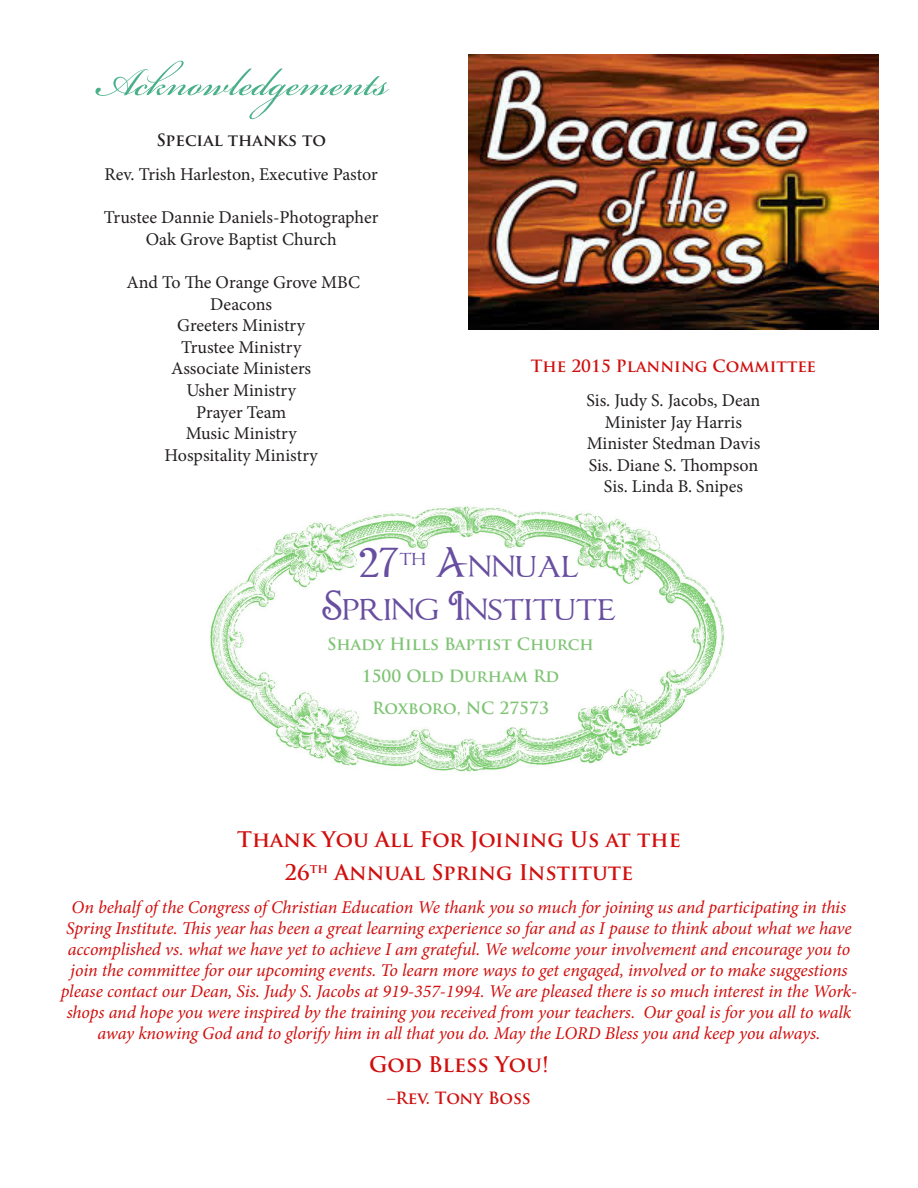
<style>
.page{position:relative;width:918px;height:1188px;background:#fff}
.page>*{position:absolute;margin:0;border:0;box-sizing:border-box;transform-origin:0 0}
.t1{font:60px "Bickham Script Pro";color:#49b08a}
.t2{font:36px "Chocolate Box";color:#684ea0}
.Name{font:700 21px "Trajan Pro";color:#d00f0e}
.Name-2{font:italic 18px/21px "Minion Pro";letter-spacing:-.01em;color:#d00f0e;text-align:center}
.t3{font:18px "Minion Pro";letter-spacing:-.005em;color:#231f20}
.Name-3{font:700 16.5px "Trajan Pro";color:#7fc474}
.Name-4{font:700 16.5px "Trajan Pro";color:#d00f0e}
.Name-5{font:700 16.5px "Trajan Pro";color:#231f20}
</style>
<div class="page">
<img style="left:210px;top:506px;width:514px;height:266px">
<img style="left:468px;top:54px;width:411px;height:276px">
<p class="t1" style="left:94px;top:39px;width:295px">Acknowledgements</p>
<p class="Name-5" style="left:156px;top:130px;width:171px">Special thanks to</p>
<p class="t3" style="left:105px;top:162px;width:275px">Rev. Trish Harleston, Executive Pastor</p>
<p class="t3" style="left:104px;top:205px;width:276px">Trustee Dannie Daniels-Photographer</p>
<p class="t3" style="left:146px;top:227px;width:192px">Oak Grove Baptist Church</p>
<p class="t3" style="left:126px;top:270px;width:235px">And To The Orange Grove MBC</p>
<p class="t3" style="left:210px;top:292px;width:63px">Deacons</p>
<p class="t3" style="left:177px;top:313px;width:129px">Greeters Ministry</p>
<p class="t3" style="left:181px;top:335px;width:122px">Trustee Ministry</p>
<p class="t3" style="left:171px;top:357px;width:142px">Associate Ministers</p>
<p class="t3" style="left:186px;top:378px;width:111px">Usher Ministry</p>
<p class="t3" style="left:196px;top:400px;width:92px">Prayer Team</p>
<p class="t3" style="left:186px;top:421px;width:112px">Music Ministry</p>
<p class="t3" style="left:165px;top:443px;width:155px">Hospsitality Ministry</p>
<p class="Name-4" style="left:531px;top:356px;width:287px">The 2015 Planning Committee</p>
<p class="t3" style="left:587px;top:388px;width:175px">Sis. Judy S. Jacobs, Dean</p>
<p class="t3" style="left:605px;top:410px;width:139px">Minister Jay Harris</p>
<p class="t3" style="left:587px;top:431px;width:175px">Minister Stedman Davis</p>
<p class="t3" style="left:589px;top:453px;width:171px">Sis. Diane S. Thompson</p>
<p class="t3" style="left:604px;top:475px;width:141px">Sis. Linda B. Snipes</p>
<p class="t2" style="left:359px;top:546px;width:221px">27<sup>th</sup> Annual</p>
<p class="t2" style="left:322px;top:589px;width:296px">Spring Institute</p>
<p class="Name-3" style="left:327px;top:634px;width:268px">Shady Hills Baptist Church</p>
<p class="Name-3" style="left:362px;top:666px;width:199px">1500 Old Durham Rd</p>
<p class="Name-3" style="left:372px;top:697px;width:178px">Roxboro, NC 27573</p>
<p class="Name" style="left:237px;top:827px;width:445px">Thank You All For Joining Us at the</p>
<p class="Name" style="left:285px;top:860px;width:350px">26<sup>th</sup> Annual Spring Institute</p>
<p class="Name-2" style="left:61px;top:897px;width:798px">On behalf of the Congress of Christian Education We thank you so much for joining us and participating in this Spring Institute. This year has been a great learning experience so far and as I pause to think about what we have accomplished vs. what we have yet to achieve I am grateful. We welcome your involvement and encourage you to join the committee for our upcoming events. To learn more ways to get engaged, involved or to make suggestions please contact our Dean, Sis. Judy S. Jacobs at 919-357-1994. We are pleased there is so much interest in the Work&shy;shops and hope you were inspired by the training you received from your teachers. Our goal is for you all to walk away knowing God and to glorify him in all that you do. May the LORD Bless you and keep you always.</p>
<p class="Name" style="left:369px;top:1052px;width:181px">God Bless You!</p>
<p class="Name-4" style="left:387px;top:1088px;width:145px">–Rev. Tony Boss</p>
</div>
